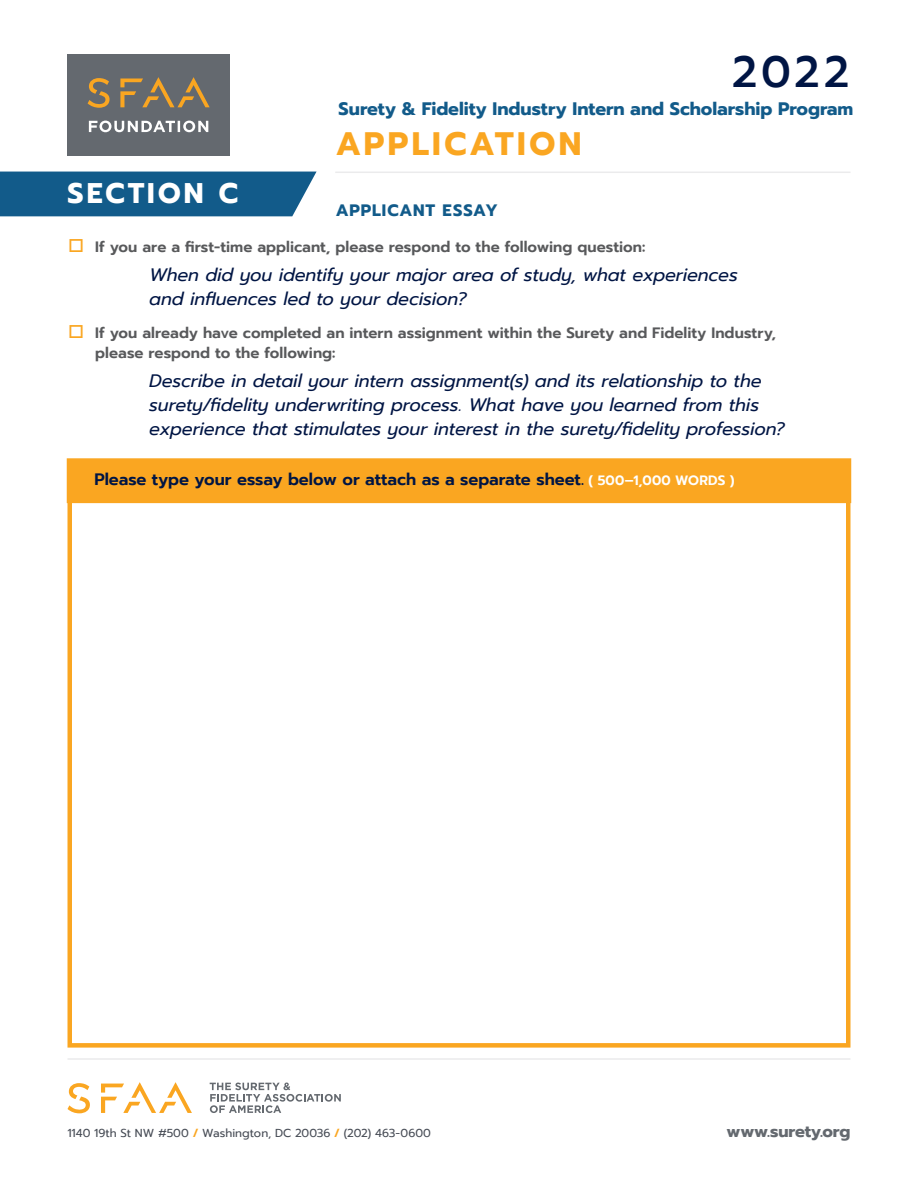
<style>
.page{position:relative;width:918px;height:1188px;background:#fff}
.page>*{position:absolute;margin:0;border:0;box-sizing:border-box;transform-origin:0 0}
.t1{font:500 43.8px "Prompt";color:#001544}
.t2{font:700 32.4px "Prompt";letter-spacing:.1em;color:#faa621}
.t3{font:700 28.35px "Prompt";letter-spacing:.105em;color:#fff}
.t4{font:italic 18px/24px "Prompt";letter-spacing:-.005em;color:#001544}
.t5{font:700 18px "Prompt";letter-spacing:-.005em;color:#125b8a}
.t6{font:600 16.5px "Prompt";letter-spacing:-.005em;color:#001544}
.t7{font:700 16.5px "Prompt";letter-spacing:.05em;color:#125b8a}
.t8{font:700 16.5px "Prompt";letter-spacing:-.015em;color:#64696f}
.t9{font:600 15px/19.5px "Prompt";color:#58595b}
.t10{font:11.55px "Prompt";color:#474c55}
.s1{color:#faa621}
.s2{font-size:13.5px;color:#fff}
.s3{font-weight:600;color:#faa621}
</style>
<div class="page">
<div style="left:68px;top:488px;width:782px;height:560px;border:4px solid #faa621"></div>
<div style="left:67px;top:458px;width:784px;height:45px;background:#faa621;border:2px solid #faa621"></div>
<hr style="left:68px;top:1058px;width:782px;height:2px;background:#ebebec">
<hr style="left:335px;top:172px;width:515px;height:1px;background:#ebebec">
<svg style="left:210px;top:1083px;width:131px;height:30px"></svg>
<svg style="left:101px;top:1082px;width:91px;height:31px"></svg>
<svg style="left:68px;top:1083px;width:22px;height:30px"></svg>
<div style="left:0;top:172px;width:317px;height:44px;background:#125b8a"></div>
<div style="left:68px;top:54px;width:162px;height:101px;background:#64696f"></div>
<svg style="left:120px;top:77px;width:90px;height:30px"></svg>
<svg style="left:88px;top:78px;width:22px;height:30px"></svg>
<svg style="left:89px;top:121px;width:119px;height:11px"></svg>
<h1 class="t1" style="left:732px;top:40px;width:119px">2022</h1>
<p class="t5" style="left:339px;top:95px;width:516px">Surety &amp; Fidelity Industry Intern and Scholarship Program</p>
<h3 class="t3" style="left:68px;top:172px;width:172px">SECTION C</h3>
<h2 class="t2" style="left:336px;top:120px;width:247px">APPLICATION</h2>
<p class="t7" style="left:336px;top:198px;width:163px">APPLICANT ESSAY</p>
<p class="t9" style="left:68px;top:237px;width:579px"><span class="s1">□</span> If you are a first-time applicant, please respond to the following question:</p>
<p class="t4" style="left:149px;top:263px;width:590px">When did you identify your major area of study, what experiences and influences led to your decision?</p>
<p class="t9" style="left:95px;top:323px;width:682px;text-indent:-27px"><span class="s1">□</span> If you already have completed an intern assignment within the Surety and Fidelity Industry, please respond to the following:</p>
<p class="t4" style="left:149px;top:369px;width:637px">Describe in detail your intern assignment(s) and its relationship to the surety/fidelity underwriting process. What have you learned from this experience that stimulates your interest in the surety/fidelity profession?</p>
<p class="t6" style="left:94px;top:467px;width:642px">Please type your essay below or attach as a separate sheet. <span class="s2">( 500–1,000 WORDS )</span></p>
<p class="t10" style="left:68px;top:1124px;width:365px">1140 19th St NW #500 <span class="s3">/</span> Washington, DC 20036 <span class="s3">/</span> (202) 463-0600</p>
<p class="t8" style="left:727px;top:1118px;width:125px">www.surety.org</p>
</div>
